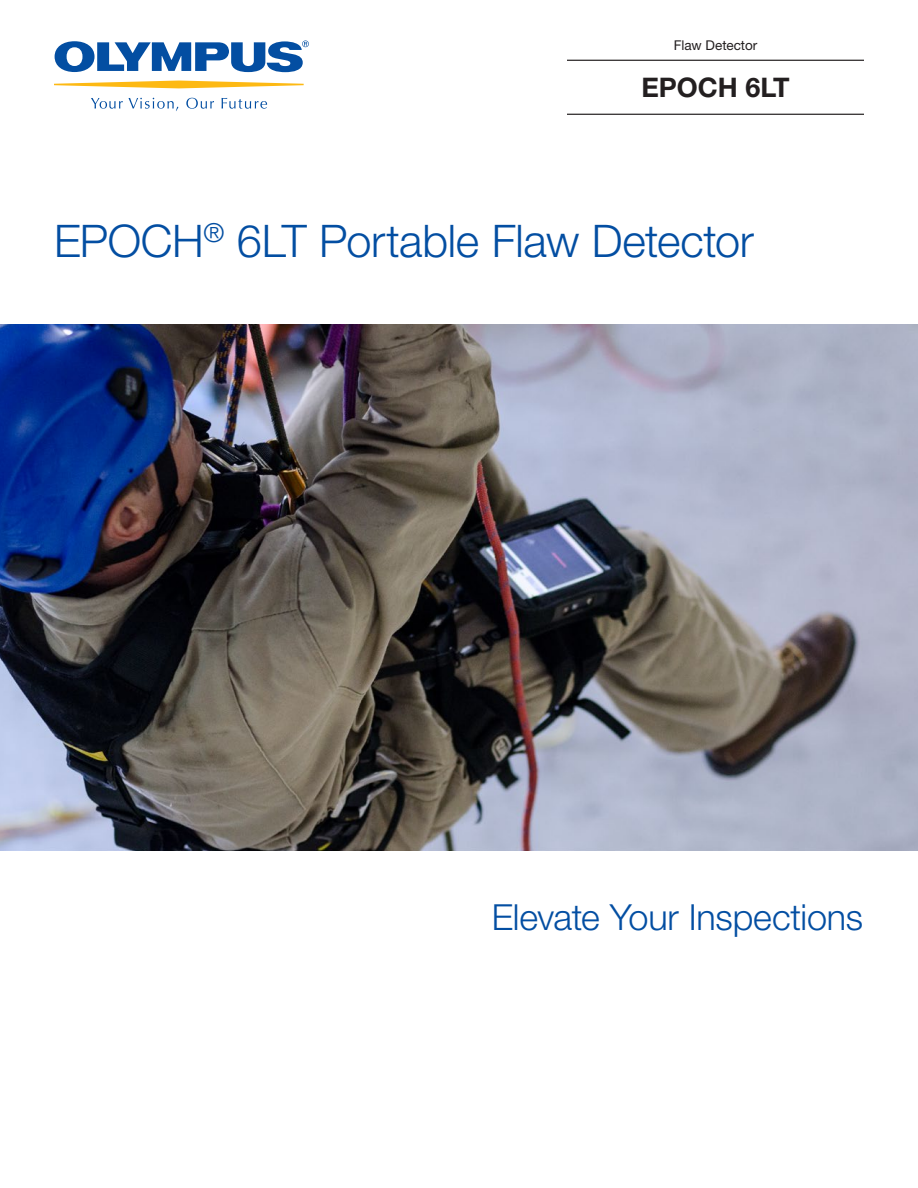
<style>
.page{position:relative;width:918px;height:1188px;background:#fff}
.page>*{position:absolute;margin:0;border:0;box-sizing:border-box;transform-origin:0 0}
.Cover_Title_1{font:300 45px "Helvetica Neue LTW1 G";letter-spacing:-.005em;color:#034ea2}
.Title_1{font:300 36px "Helvetica Neue LTW1 G";letter-spacing:-.01em;color:#034ea2}
.Title_0{font:700 27px "Helvetica Neue LTW1 G";color:#231f20}
.Title_00{font:13.5px "Helvetica Neue LTW1 G";color:#231f20}
</style>
<div class="page">
<svg style="left:54px;top:81px;width:250px;height:7px"></svg>
<svg style="left:91px;top:98px;width:87px;height:13px"></svg>
<svg style="left:186px;top:98px;width:28px;height:11px"></svg>
<svg style="left:222px;top:98px;width:45px;height:11px"></svg>
<svg style="left:55px;top:41px;width:254px;height:31px"></svg>
<img style="left:0;top:324px;width:918px;height:526px">
<hr style="left:567px;top:60px;width:297px;height:1px;background:#231f20">
<hr style="left:567px;top:114px;width:297px;height:1px;background:#231f20">
<p class="Title_00" style="left:674px;top:37px;width:85px">Flaw Detector</p>
<p class="Title_0" style="left:641px;top:71px;width:150px">EPOCH 6LT</p>
<p class="Cover_Title_1" style="left:54px;top:214px;width:702px">EPOCH<sup>®</sup> 6LT Portable Flaw Detector</p>
<p class="Title_1" style="left:492px;top:895px;width:373px">Elevate Your Inspections</p>
</div>
